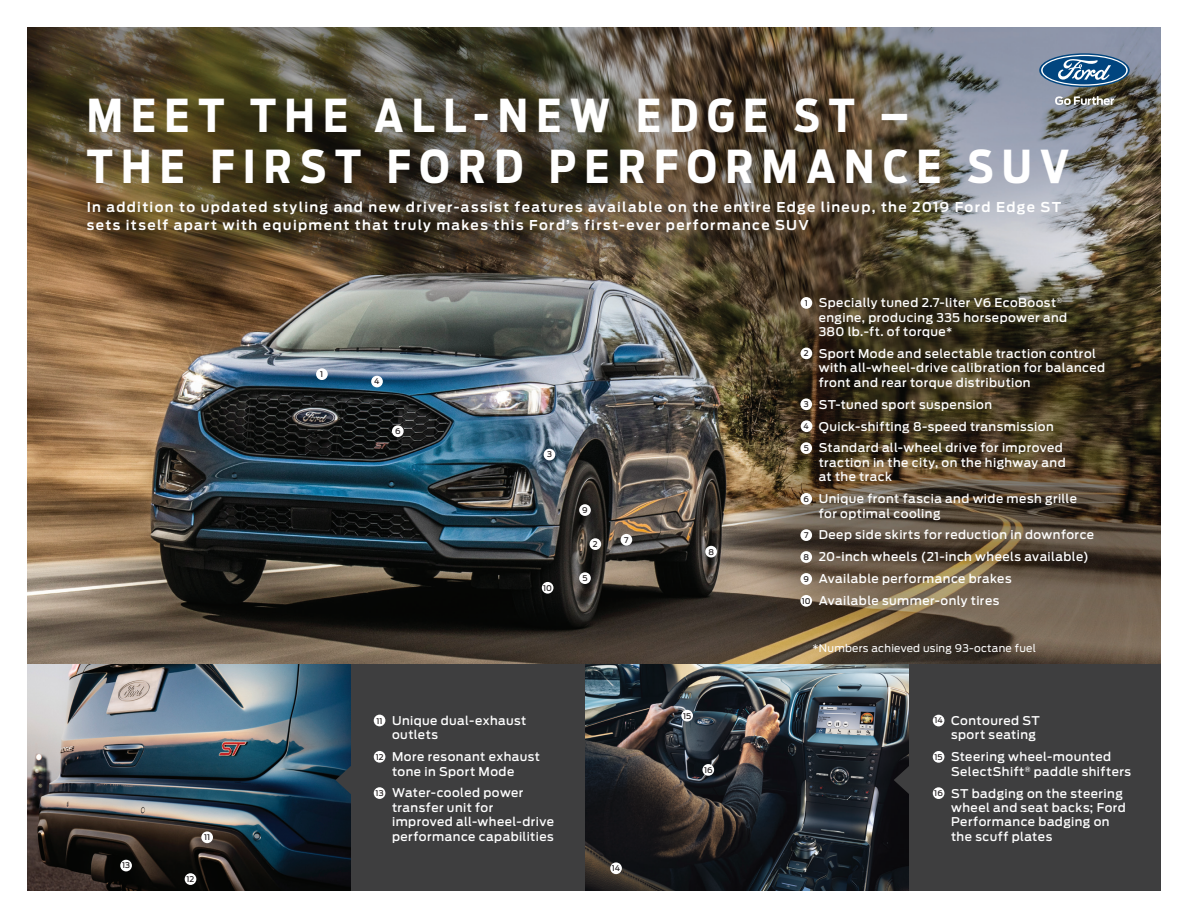
<style>
.page{position:relative;width:1188px;height:918px;background:#fff}
.page>*{position:absolute;margin:0;border:0;box-sizing:border-box;transform-origin:0 0}
.t1{font:700 45px/51px "Ford Antenna Cond";letter-spacing:.185em;color:#fff}
.t2{font:600 13.5px/18px "Ford Antenna";letter-spacing:.1em;color:#fff}
.t3{font:500 12px/14.4px "Ford Antenna";letter-spacing:.035em;color:#fff}
.t4{font:10.5px "Ford Antenna";letter-spacing:.025em;color:#fff}
.t5{font:500 7.8px "Ford Antenna";letter-spacing:-.005em;color:#231f20}
.s1{font-size:7.8px;color:#231f20}
.s2{font-size:10.5px}
</style>
<div class="page">
<img style="left:27px;top:27px;width:1134px;height:637px">
<img style="left:27px;top:664px;width:324px;height:227px">
<div style="left:909px;top:664px;width:252px;height:227px;background:#3e3e3f"></div>
<img style="left:585px;top:664px;width:324px;height:227px">
<div style="left:351px;top:664px;width:234px;height:227px;background:#3e3e3f"></div>
<svg style="left:335px;top:766px;width:16px;height:28px"></svg>
<svg style="left:894px;top:766px;width:15px;height:28px"></svg>
<div style="left:801px;top:297px;width:11px;height:12px;background:#fff;border-radius:50%"></div>
<div style="left:801px;top:348px;width:11px;height:11px;background:#fff;border-radius:50%"></div>
<div style="left:800px;top:398px;width:12px;height:12px;background:#fff;border-radius:50%"></div>
<div style="left:801px;top:420px;width:11px;height:12px;background:#fff;border-radius:50%"></div>
<div style="left:800px;top:442px;width:12px;height:12px;background:#fff;border-radius:50%"></div>
<div style="left:800px;top:493px;width:12px;height:12px;background:#fff;border-radius:50%"></div>
<div style="left:800px;top:529px;width:12px;height:12px;background:#fff;border-radius:50%"></div>
<div style="left:800px;top:551px;width:12px;height:12px;background:#fff;border-radius:50%"></div>
<div style="left:800px;top:573px;width:12px;height:12px;background:#fff;border-radius:50%"></div>
<div style="left:800px;top:595px;width:12px;height:12px;background:#fff;border-radius:50%"></div>
<div style="left:374px;top:715px;width:11px;height:11px;background:#fff;border-radius:50%"></div>
<div style="left:374px;top:751px;width:11px;height:12px;background:#fff;border-radius:50%"></div>
<div style="left:374px;top:787px;width:11px;height:12px;background:#fff;border-radius:50%"></div>
<div style="left:933px;top:715px;width:11px;height:11px;background:#fff;border-radius:50%"></div>
<div style="left:933px;top:751px;width:11px;height:12px;background:#fff;border-radius:50%"></div>
<div style="left:933px;top:787px;width:11px;height:12px;background:#fff;border-radius:50%"></div>
<div style="left:316px;top:368px;width:12px;height:12px;background:#fff;border-radius:50%"></div>
<div style="left:579px;top:504px;width:12px;height:12px;background:#fff;border-radius:50%"></div>
<div style="left:542px;top:582px;width:11px;height:12px;background:#fff;border-radius:50%"></div>
<div style="left:590px;top:538px;width:11px;height:12px;background:#fff;border-radius:50%"></div>
<div style="left:544px;top:449px;width:11px;height:11px;background:#fff;border-radius:50%"></div>
<div style="left:371px;top:376px;width:12px;height:11px;background:#fff;border-radius:50%"></div>
<div style="left:579px;top:572px;width:12px;height:12px;background:#fff;border-radius:50%"></div>
<div style="left:392px;top:425px;width:12px;height:12px;background:#fff;border-radius:50%"></div>
<div style="left:621px;top:534px;width:11px;height:12px;background:#fff;border-radius:50%"></div>
<div style="left:201px;top:831px;width:12px;height:12px;background:#fff;border-radius:50%"></div>
<div style="left:610px;top:862px;width:12px;height:12px;background:#fff;border-radius:50%"></div>
<div style="left:185px;top:873px;width:11px;height:12px;background:#fff;border-radius:50%"></div>
<div style="left:681px;top:710px;width:12px;height:12px;background:#fff;border-radius:50%"></div>
<div style="left:120px;top:860px;width:12px;height:11px;background:#fff;border-radius:50%"></div>
<div style="left:702px;top:764px;width:12px;height:12px;background:#fff;border-radius:50%"></div>
<div style="left:705px;top:546px;width:12px;height:11px;background:#fff;border-radius:50%"></div>
<svg style="left:1039px;top:53px;width:91px;height:34px"></svg>
<svg style="left:1041px;top:55px;width:87px;height:31px;background:#4e789d"></svg>
<svg style="left:1055px;top:96px;width:59px;height:9px"></svg>
<h1 class="t1" style="left:87px;top:85px;width:984px">MEET THE ALL-NEW EDGE ST –<br>THE FIRST FORD PERFORMANCE SUV</h1>
<p class="t2" style="left:87px;top:196px;width:976px">In addition to updated styling and new driver-assist features available on the entire Edge lineup, the 2019 Ford Edge ST sets itself apart with equipment that truly makes this Ford’s first-ever performance SUV</p>
<p class="t5" style="left:122px;top:859px;width:10px">13</p>
<p class="t5" style="left:204px;top:831px;width:8px">11</p>
<p class="t5" style="left:187px;top:872px;width:9px">12</p>
<p class="t5" style="left:320px;top:368px;width:5px">1</p>
<p class="t5" style="left:374px;top:375px;width:7px">4</p>
<p class="t5" style="left:395px;top:424px;width:7px">6</p>
<p class="t5" style="left:547px;top:448px;width:6px">3</p>
<p class="t5" style="left:543px;top:581px;width:10px">10</p>
<p class="t5" style="left:582px;top:503px;width:7px">9</p>
<p class="t5" style="left:593px;top:537px;width:6px">2</p>
<p class="t5" style="left:582px;top:572px;width:7px">5</p>
<p class="t5" style="left:624px;top:533px;width:6px">7</p>
<p class="t3" style="left:392px;top:712px;width:136px;text-indent:-16px"><span class="s1">11</span> Unique dual-exhaust outlets</p>
<p class="t3" style="left:392px;top:748px;width:150px;text-indent:-16px"><span class="s1">12</span> More resonant exhaust tone in Sport Mode</p>
<p class="t3" style="left:392px;top:785px;width:163px;text-indent:-17px"><span class="s1">13</span> Water-cooled power transfer unit for improved all-wheel-drive performance capabilities</p>
<p class="t5" style="left:612px;top:862px;width:10px">14</p>
<p class="t5" style="left:708px;top:545px;width:7px">8</p>
<p class="t5" style="left:683px;top:709px;width:10px">15</p>
<p class="t5" style="left:704px;top:763px;width:10px">16</p>
<p class="t3" style="left:819px;top:294px;width:250px;text-indent:-14px"><span class="s1">1</span> Specially tuned 2.7-liter V6 EcoBoost<sup>® </sup>engine, producing 335 horsepower and<br>380 lb.-ft. of torque<span class="s2">*</span></p>
<p class="t3" style="left:819px;top:345px;width:288px;text-indent:-15px"><span class="s1">2</span> Sport Mode and selectable traction control with all-wheel-drive calibration for balanced front and rear torque distribution</p>
<p class="t3" style="left:804px;top:392px;width:261px;line-height:21.9px"><span class="s1">3</span> ST-tuned sport suspension<br><span class="s1">4</span> Quick-shifting 8-speed transmission<br><span class="s1">5</span> Standard all-wheel drive for improved</p>
<p class="t3" style="left:819px;top:454px;width:248px">traction in the city, on the highway and at the track</p>
<p class="t3" style="left:819px;top:490px;width:260px;text-indent:-15px"><span class="s1">6</span> Unique front fascia and wide mesh grille for optimal cooling</p>
<p class="t3" style="left:802px;top:523px;width:294px;line-height:21.9px"><span class="s1">7</span> Deep side skirts for reduction in downforce <span class="s1">8</span> 20-inch wheels (21-inch wheels available)<br><span class="s1">9</span> Available performance brakes<br><span class="s1">10</span> Available summer-only tires</p>
<p class="t4" style="left:813px;top:639px;width:225px">*Numbers achieved using 93-octane fuel</p>
<p class="t3" style="left:951px;top:712px;width:90px;text-indent:-17px"><span class="s1">14</span> Contoured ST sport seating</p>
<p class="t3" style="left:951px;top:748px;width:181px;text-indent:-17px"><span class="s1">15</span> Steering wheel-mounted<br>SelectShift<sup>®</sup> paddle shifters</p>
<p class="t3" style="left:951px;top:785px;width:176px;text-indent:-17px"><span class="s1">16</span> ST badging on the steering wheel and seat backs; Ford<br>Performance badging on the scuff plates</p>
</div>
